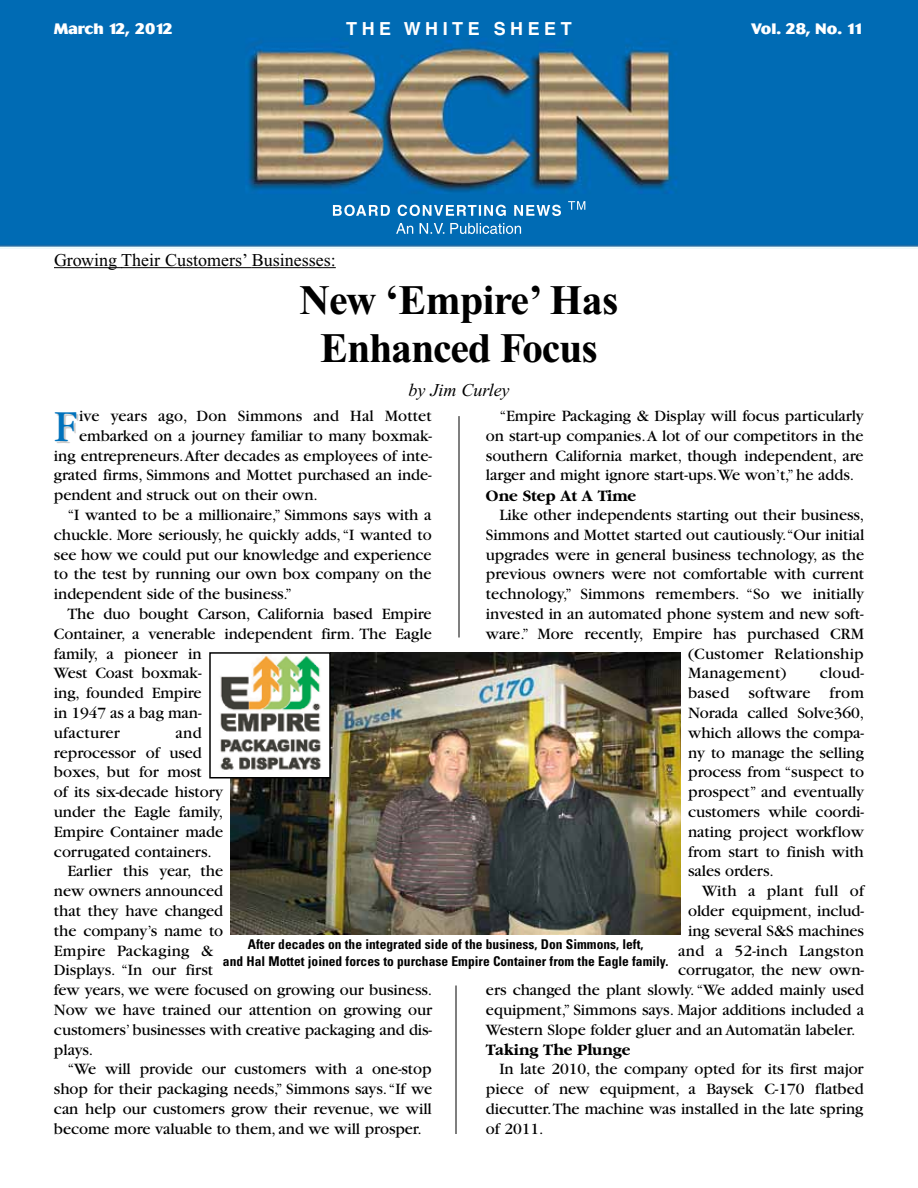
<style>
.page{position:relative;width:918px;height:1188px;background:#fff}
.page>*{position:absolute;margin:0;border:0;box-sizing:border-box;transform-origin:0 0}
.t1{font:46.35px "Garamond";color:#0072bc}
.t2{font:700 42px/48px "Times New Roman";letter-spacing:-.03em;color:#000;text-align:center}
.t3{font:18px "Times New Roman";color:#000}
.t4{font:700 18px "Helvetica";letter-spacing:.25em;color:#fff}
.t5{font:600 18px "Avant Garde";letter-spacing:.335em;color:#fff}
.t6{font:italic 18px "Times New Roman";color:#000}
.t7{font:16.5px/19.8px "Garamond";letter-spacing:-.005em;color:#000;text-align:justify}
.t8{font:16.5px "Garamond";letter-spacing:.015em;color:#000}
.t9{font:700 16.5px "Garamond";letter-spacing:-.005em;color:#000}
.t10{font:800 15px "Cosmos";color:#fff}
.t11{font:700 condensed 13.5px/16.2px "Univers";color:#000;text-align:center}
</style>
<div class="page">
<img style="left:0;top:0;width:918px;height:249px">
<svg style="left:396px;top:223px;width:125px;height:11px"></svg>
<svg style="left:333px;top:201px;width:252px;height:15px"></svg>
<hr style="left:456px;top:986px;width:1px;height:148px;background:#000">
<hr style="left:459px;top:416px;width:1px;height:222px;background:#000">
<svg style="left:54px;top:267px;width:27px;height:1px"></svg>
<hr style="left:81px;top:267px;width:41px;height:1px;background:#000">
<hr style="left:121px;top:267px;width:131px;height:1px;background:#000">
<hr style="left:252px;top:267px;width:84px;height:1px;background:#000">
<img style="left:231px;top:653px;width:450px;height:281px">
<img style="left:220px;top:655px;width:108px;height:119px">
<div style="left:209px;top:652px;width:122px;height:126px;border:2px solid #000"></div>
<p class="t10" style="left:54px;top:20px;width:120px">March 12, 2012</p>
<p class="t4" style="left:346px;top:17px;width:227px">THE WHITE SHEET</p>
<p class="t10" style="left:751px;top:20px;width:114px">Vol. 28, No. 11</p>
<p class="t10" style="left:56px;top:25px;width:121px">March 12, 2012</p>
<p class="t10" style="left:749px;top:25px;width:116px">Vol. 28, No. 11</p>
<p class="t5" style="left:347px;top:26px;width:225px">THE WHITE SHEET</p>
<p class="t3" style="left:54px;top:250px;width:283px">Growing Their Customers’ Businesses:</p>
<h2 class="t2" style="left:299px;top:276px;width:321px">New ‘Empire’ Has<br>Enhanced Focus</h2>
<p class="t6" style="left:408px;top:381px;width:103px">by Jim Curley</p>
<p class="t7" style="left:486px;top:406px;width:379px;text-indent:13px">“Empire Packaging &amp; Display will focus particularly on start-up companies.A lot of our competitors in the southern California market, though independent, are larger and might ignore start-ups.We won’t,” he adds.</p>
<p class="t9" style="left:486px;top:487px;width:152px">One Step At A Time</p>
<p class="t7" style="left:499px;top:505px;width:366px">Like other independents starting out their business,</p>
<p class="t7" style="left:486px;top:525px;width:380px">Simmons and Mottet started out cautiously.“Our initial</p>
<p class="t7" style="left:486px;top:545px;width:380px">upgrades were in general business technology, as the</p>
<p class="t7" style="left:486px;top:565px;width:380px">previous owners were not comfortable with current</p>
<p class="t7" style="left:486px;top:584px;width:380px">technology,” Simmons remembers. “So we initially</p>
<p class="t7" style="left:486px;top:604px;width:379px">invested in an automated phone system and new soft-</p>
<p class="t7" style="left:486px;top:624px;width:380px">ware.” More recently, Empire has purchased CRM</p>
<p class="t7" style="left:688px;top:644px;width:177px">(Customer Relationship</p>
<p class="t8" style="left:688px;top:665px;width:100px">Management)</p>
<h1 class="t1" style="left:54px;top:402px;width:25px">F</h1>
<p class="t7" style="left:79px;top:406px;width:354px">ive years ago, Don Simmons and Hal Mottet</p>
<p class="t7" style="left:79px;top:426px;width:355px">embarked on a journey familiar to many boxmak-</p>
<p class="t7" style="left:54px;top:446px;width:380px">ing entrepreneurs.After decades as employees of inte-</p>
<p class="t7" style="left:54px;top:466px;width:379px">grated firms, Simmons and Mottet purchased an inde-</p>
<p class="t7" style="left:54px;top:485px;width:265px">pendent and struck out on their own.</p>
<p class="t7" style="left:67px;top:505px;width:366px">“I wanted to be a millionaire,” Simmons says with a</p>
<p class="t7" style="left:54px;top:525px;width:379px">chuckle. More seriously, he quickly adds,“I wanted to</p>
<p class="t7" style="left:54px;top:545px;width:379px">see how we could put our knowledge and experience</p>
<p class="t7" style="left:54px;top:565px;width:379px">to the test by running our own box company on the</p>
<p class="t7" style="left:54px;top:584px;width:240px">independent side of the business.”</p>
<p class="t7" style="left:67px;top:604px;width:366px">The duo bought Carson, California based Empire</p>
<p class="t7" style="left:54px;top:624px;width:379px">Container, a venerable independent firm. The Eagle</p>
<p class="t7" style="left:54px;top:644px;width:149px">family, a pioneer in</p>
<p class="t7" style="left:54px;top:664px;width:149px">West Coast boxmak-</p>
<p class="t7" style="left:54px;top:683px;width:149px">ing, founded Empire</p>
<p class="t7" style="left:54px;top:703px;width:149px">in 1947 as a bag man-</p>
<p class="t8" style="left:54px;top:724px;width:67px">ufacturer</p>
<p class="t7" style="left:176px;top:723px;width:28px">and</p>
<p class="t7" style="left:54px;top:743px;width:149px">reprocessor of used</p>
<p class="t7" style="left:54px;top:763px;width:149px">boxes, but for most</p>
<p class="t7" style="left:54px;top:782px;width:171px">of its six-decade history</p>
<p class="t7" style="left:54px;top:802px;width:171px">under the Eagle family,</p>
<p class="t7" style="left:54px;top:822px;width:171px">Empire Container made</p>
<p class="t7" style="left:54px;top:842px;width:159px">corrugated containers.</p>
<p class="t7" style="left:67px;top:862px;width:157px">Earlier this year, the</p>
<p class="t7" style="left:54px;top:881px;width:171px">new owners announced</p>
<p class="t7" style="left:54px;top:901px;width:171px">that they have changed</p>
<p class="t7" style="left:54px;top:921px;width:171px">the company’s name to</p>
<p class="t8" style="left:54px;top:942px;width:161px">Empire Packaging &amp;</p>
<p class="t7" style="left:54px;top:961px;width:161px">Displays. “In our first</p>
<p class="t7" style="left:54px;top:980px;width:380px">few years, we were focused on growing our business.</p>
<p class="t7" style="left:54px;top:1000px;width:380px">Now we have trained our attention on growing our</p>
<p class="t7" style="left:54px;top:1020px;width:380px">customers’businesses with creative packaging and dis-</p>
<p class="t7" style="left:54px;top:1040px;width:41px">plays.</p>
<p class="t7" style="left:67px;top:1060px;width:366px">“We will provide our customers with a one-stop</p>
<p class="t7" style="left:54px;top:1079px;width:380px">shop for their packaging needs,” Simmons says.“If we</p>
<p class="t7" style="left:54px;top:1099px;width:379px">can help our customers grow their revenue, we will</p>
<p class="t7" style="left:54px;top:1119px;width:369px">become more valuable to them, and we will prosper.</p>
<p class="t7" style="left:688px;top:664px;width:177px;text-indent:132px">cloud&shy;based software from Norada called Solve360, which allows the compa&shy;ny to manage the selling process from “suspect to prospect” and eventually customers while coordi&shy;nating project workflow from start to finish with sales orders.</p>
<p class="t8" style="left:702px;top:882px;width:164px">With a plant full of</p>
<p class="t7" style="left:688px;top:901px;width:177px">older equipment, includ-</p>
<p class="t7" style="left:688px;top:921px;width:177px">ing several S&amp;S machines</p>
<p class="t8" style="left:678px;top:942px;width:187px">and a 52-inch Langston</p>
<p class="t7" style="left:678px;top:961px;width:187px">corrugator, the new own-</p>
<p class="t7" style="left:486px;top:980px;width:380px">ers changed the plant slowly.“We added mainly used</p>
<p class="t7" style="left:486px;top:1000px;width:380px">equipment,” Simmons says. Major additions included a</p>
<p class="t7" style="left:486px;top:1020px;width:371px">Western Slope folder gluer and an Automatän labeler.</p>
<p class="t9" style="left:486px;top:1041px;width:146px">Taking The Plunge</p>
<p class="t7" style="left:486px;top:1060px;width:379px;text-indent:13px">In late 2010, the company opted for its first major piece of new equipment, a Baysek C-170 flatbed diecutter.The machine was installed in the late spring of 2011.</p>
<p class="t11" style="left:223px;top:937px;width:447px">After decades on the integrated side of the business, Don Simmons, left,<br>and Hal Mottet joined forces to purchase Empire Container from the Eagle family.</p>
</div>
